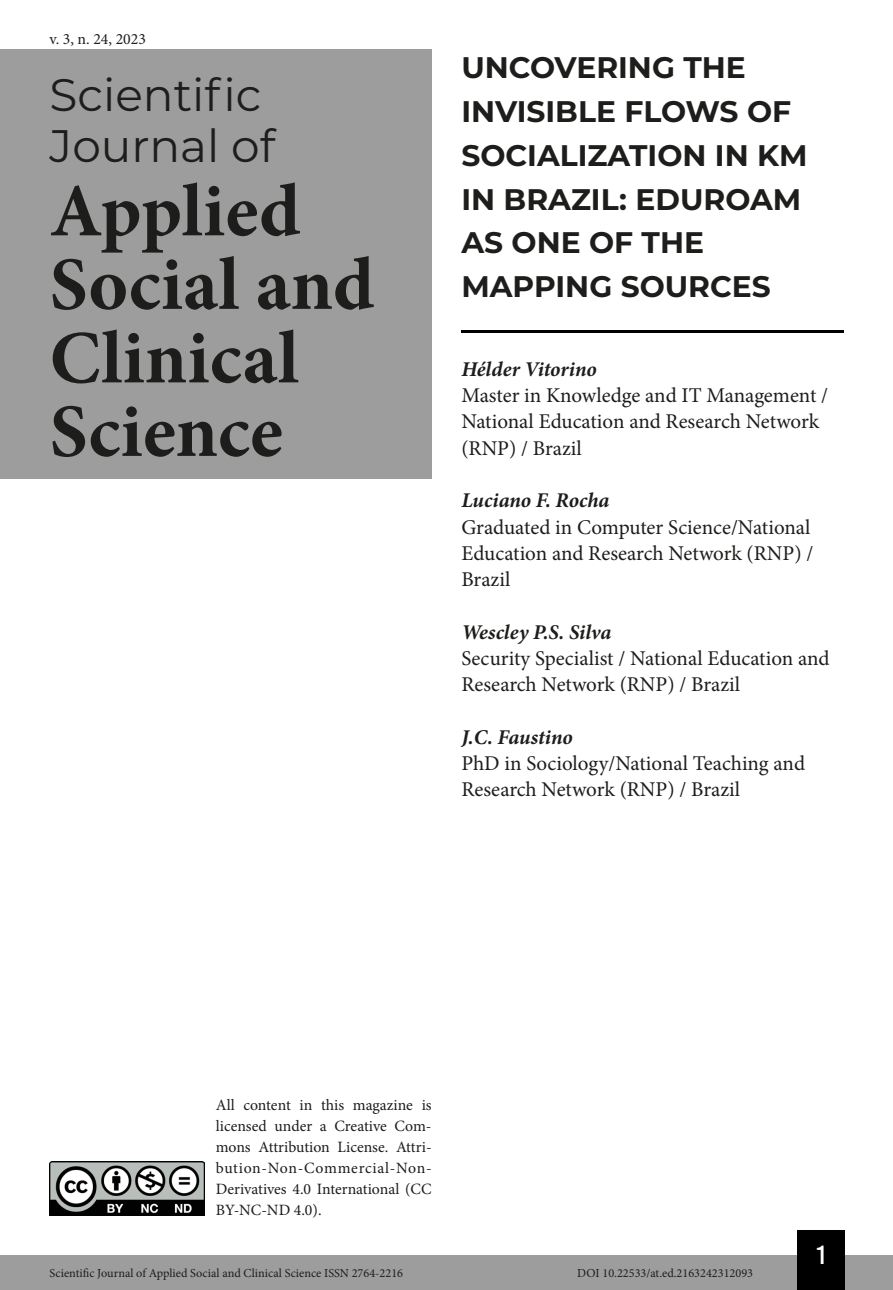
<style>
.page{position:relative;width:893px;height:1290px;background:#fff}
.page>*{position:absolute;margin:0;border:0;box-sizing:border-box;transform-origin:0 0}
.t1{font:700 75.25px/73.5px "Minion Pro";color:#1d1d1b}
.t2{font:45.5px/50.8px "Montserrat";color:#1d1d1b}
.t3{font:700 29.75px/43.8px "Montserrat";color:#1d1d1b}
.t4{font:26.25px "Bebas Kai";color:#fff}
.t5{font:21px/26.2px "Minion Pro";color:#1d1d1b}
.t6{font:italic 700 21px "Minion Pro";letter-spacing:-.005em;color:#1d1d1b}
.t7{font:15.75px/21px "Minion Pro";color:#1d1d1b;text-align:justify}
.t8{font:12.25px "Minion Pro";color:#1d1d1b}
</style>
<div class="page">
<div style="left:0;top:1255px;width:893px;height:35px;background:#9d9d9d"></div>
<div style="left:797px;top:1230px;width:48px;height:60px;background:#000"></div>
<img style="left:50px;top:1161px;width:154px;height:54px">
<div style="left:0;top:50px;width:432px;height:429px;background:#9d9d9d"></div>
<hr style="left:461px;top:330px;width:382px;height:3px;background:#000">
<p class="t7" style="left:50px;top:28px;width:98px">v. 3, n. 24, 2023</p>
<h2 class="t2" style="left:50px;top:68px;width:227px">Scientific<br>Journal of</h2>
<h1 class="t1" style="left:50px;top:174px;width:326px">Applied<br>Social and<br>Clinical<br>Science</h1>
<h3 class="t3" style="left:461px;top:44px;width:348px">UNCOVERING THE<br>INVISIBLE FLOWS OF<br>SOCIALIZATION IN KM<br>IN BRAZIL: EDUROAM<br>AS ONE OF THE<br>MAPPING SOURCES</h3>
<p class="t6" style="left:461px;top:354px;width:137px">Hélder Vitorino</p>
<p class="t5" style="left:461px;top:382px;width:368px">Master in Knowledge and IT Management /<br>National Education and Research Network (RNP) / Brazil</p>
<p class="t6" style="left:461px;top:485px;width:150px">Luciano F. Rocha</p>
<p class="t5" style="left:461px;top:514px;width:353px">Graduated in Computer Science/National<br>Education and Research Network (RNP) /<br>Brazil</p>
<p class="t6" style="left:461px;top:617px;width:152px">Wescley P.S. Silva</p>
<p class="t5" style="left:461px;top:645px;width:370px">Security Specialist / National Education and<br>Research Network (RNP) / Brazil</p>
<p class="t6" style="left:461px;top:722px;width:113px">J.C. Faustino</p>
<p class="t5" style="left:461px;top:750px;width:345px">PhD in Sociology/National Teaching and<br>Research Network (RNP) / Brazil</p>
<p class="t7" style="left:216px;top:1095px;width:217px">All content in this magazine is licensed under a Creative Com&shy;mons Attribution License. Attri&shy;bution-Non-Commercial-Non-Derivatives 4.0 International (CC BY-NC-ND 4.0).</p>
<p class="t4" style="left:817px;top:1241px;width:10px">1</p>
<p class="t8" style="left:50px;top:1265px;width:355px">Scientific Journal of Applied Social and Clinical Science ISSN 2764-2216</p>
<p class="t8" style="left:577px;top:1265px;width:177px">DOI 10.22533/at.ed.2163242312093</p>
</div>
